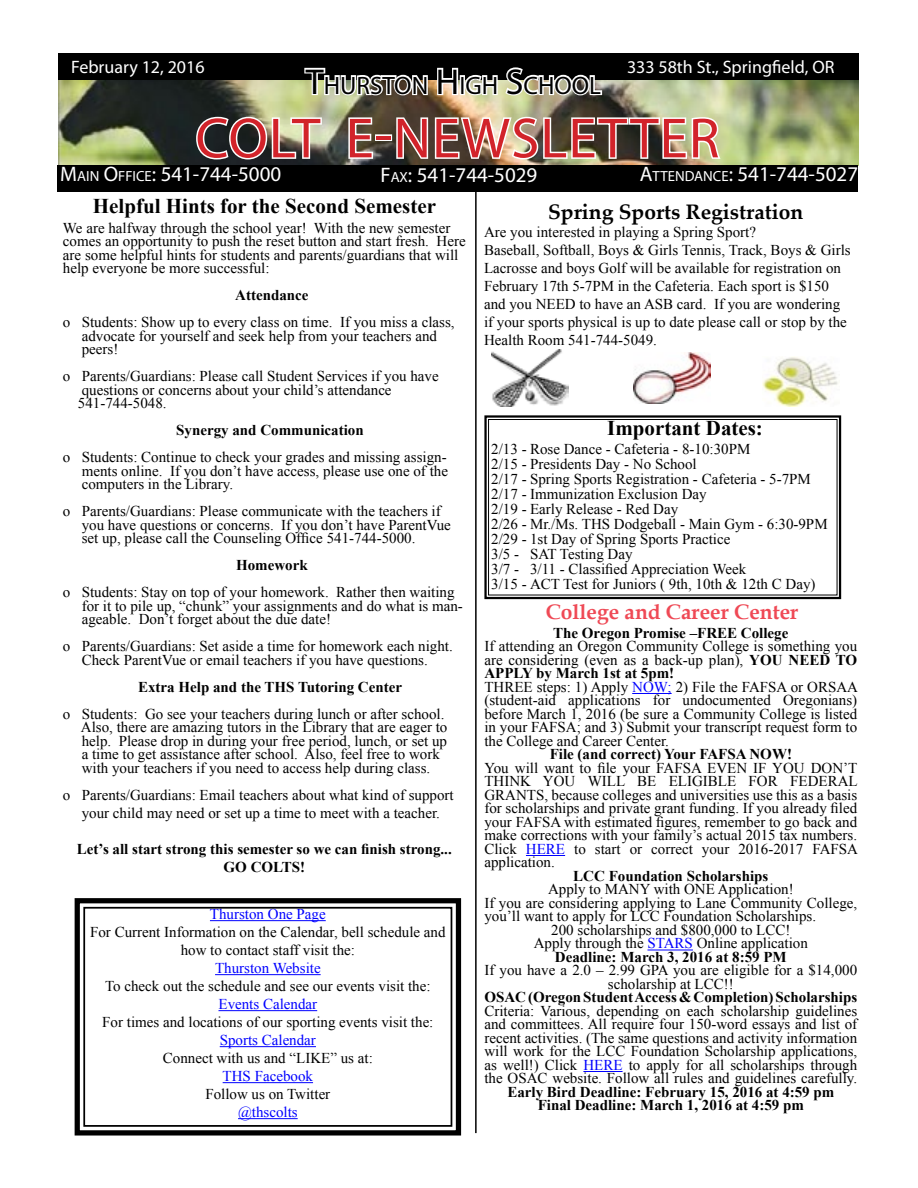
<style>
.page{position:relative;width:918px;height:1188px;background:#fff}
.page>*{position:absolute;margin:0;border:0;box-sizing:border-box;transform-origin:0 0}
.t1{font:57px "Myriad Pro";letter-spacing:.02em;color:#d2232a}
.t2{font:25.2px "Myriad Pro";color:#000}
.t3{font:21px "Myriad Pro";color:#fff}
.t4{font:700 21px "Times New Roman";color:#000}
.t5{font:700 21px "Palatino Linotype";color:#000}
.t6{font:700 21px "Book Antiqua";color:#ef4955}
.t7{font:18px "Myriad Pro";color:#fff}
.t8{font:15px/13.5px "Times New Roman";color:#000}
.t9{font:700 15px/18px "Times New Roman";color:#000;text-align:center}
.t10{font:15px "Times New Roman";color:#00f}
.s1{font-size:36px}
.s2{font-size:14.7px}
.s3{font-weight:700}
.s4{color:#00f}
</style>
<div class="page">
<hr style="left:475px;top:190px;width:2px;height:943px;background:#000">
<svg style="left:484px;top:415px;width:358px;height:185px"></svg>
<div style="left:488px;top:419px;width:349px;height:176px;border:1px solid #000"></div>
<svg style="left:74px;top:898px;width:388px;height:238px"></svg>
<div style="left:83px;top:907px;width:369px;height:220px;border:2px solid #000"></div>
<img style="left:58px;top:80px;width:800px;height:85px">
<div style="left:58px;top:53px;width:800px;height:27px;background:#000"></div>
<svg style="left:303px;top:67px;width:126px;height:31px"></svg>
<svg style="left:436px;top:67px;width:168px;height:30px"></svg>
<svg style="left:195px;top:115px;width:128px;height:46px"></svg>
<svg style="left:347px;top:116px;width:28px;height:44px"></svg>
<div style="left:375px;top:134px;width:17px;height:7px;border:3px solid #fff"></div>
<img style="left:395px;top:115px;width:328px;height:46px">
<div style="left:57px;top:165px;width:801px;height:27px;background:#000"></div>
<hr style="left:632px;top:693px;width:40px;height:1px;background:#00f">
<hr style="left:526px;top:855px;width:39px;height:1px;background:#00f">
<hr style="left:647px;top:950px;width:46px;height:1px;background:#00f">
<hr style="left:583px;top:1071px;width:40px;height:1px;background:#00f">
<img style="left:491px;top:349px;width:78px;height:58px">
<img style="left:633px;top:353px;width:78px;height:50px">
<img style="left:762px;top:356px;width:76px;height:51px">
<p class="t7" style="left:71px;top:56px;width:135px">February 12, 2016</p>
<h2 class="t2" style="left:306px;top:70px;width:297px"><span class="s1">T</span>HURSTON <span class="s1">H</span> IGH <span class="s1">S</span>CHOOL</h2>
<p class="t7" style="left:627px;top:56px;width:209px">333 58th St., Springfield, OR</p>
<h1 class="t1" style="left:196px;top:103px;width:525px">Colt E-NEWSLETTER</h1>
<h3 class="t3" style="left:60px;top:161px;width:222px">M<span class="s2">AIN</span> O<span class="s2">FFICE</span>: 541-744-5000</h3>
<h3 class="t3" style="left:381px;top:162px;width:158px">F<span class="s2">AX</span>: 541-744-5029</h3>
<h3 class="t3" style="left:640px;top:161px;width:220px">A<span class="s2">TTENDANCE</span>: 541-744-5027</h3>
<h3 class="t4" style="left:93px;top:192px;width:345px">Helpful Hints for the Second Semester</h3>
<p class="t8" style="left:63px;top:221px;width:404px">We are halfway through the school year! With the new semester comes an opportunity to push the reset button and start fresh. Here are some helpful hints for students and parents/guardians that will help everyone be more successful:</p>
<p class="t9" style="left:235px;top:286px;width:75px">Attendance</p>
<p class="t8" style="left:82px;top:315px;width:374px;text-indent:-19px">o Students: Show up to every class on time. If you miss a class, advocate for yourself and seek help from your teachers and peers!</p>
<p class="t8" style="left:78px;top:369px;width:362px;text-indent:-15px">o Parents/Guardians: Please call Student Services if you have questions or concerns about your child’s attendance<br>541-744-5048.</p>
<p class="t9" style="left:176px;top:421px;width:189px">Synergy and Communication</p>
<p class="t8" style="left:82px;top:450px;width:368px;text-align:justify;text-indent:-19px">o Students: Continue to check your grades and missing assign&shy;ments online. If you don’t have access, please use one of the computers in the Library.</p>
<p class="t8" style="left:82px;top:504px;width:371px;text-indent:-19px">o Parents/Guardians: Please communicate with the teachers if you have questions or concerns. If you don’t have ParentVue set up, please call the Counseling Office 541-744-5000.</p>
<p class="t9" style="left:236px;top:556px;width:73px">Homework</p>
<p class="t8" style="left:82px;top:585px;width:383px;text-indent:-19px">o Students: Stay on top of your homework. Rather then waiting for it to pile up, “chunk” your assignments and do what is man&shy;ageable. Don’t forget about the due date!</p>
<p class="t8" style="left:63px;top:639px;width:391px;text-align:center">o Parents/Guardians: Set aside a time for homework each night.<br>Check ParentVue or email teachers if you have questions.</p>
<p class="t9" style="left:138px;top:678px;width:265px">Extra Help and the THS Tutoring Center</p>
<p class="t8" style="left:81px;top:707px;width:368px;text-indent:-18px">o Students: Go see your teachers during lunch or after school.<br>Also, there are amazing tutors in the Library that are eager to help. Please drop in during your free period, lunch, or set up a time to get assistance after school. Also, feel free to work with your teachers if you need to access help during class.</p>
<p class="t8" style="left:63px;top:786px;width:392px;line-height:18px;text-align:center">o Parents/Guardians: Email teachers about what kind of support your child may need or set up a time to meet with a teacher.</p>
<p class="t9" style="left:77px;top:840px;width:376px">Let’s all start strong this semester so we can finish strong...<br>GO COLTS!</p>
<p class="t10" style="left:210px;top:904px;width:117px">Thurston One Page</p>
<p class="t8" style="left:90px;top:923px;width:357px;line-height:18px;text-align:center">For Current Information on the Calendar, bell schedule and how to contact staff visit the:</p>
<p class="t10" style="left:215px;top:958px;width:107px">Thurston Website</p>
<p class="t8" style="left:105px;top:979px;width:327px">To check out the schedule and see our events visit the:</p>
<p class="t10" style="left:219px;top:994px;width:100px">Events Calendar</p>
<p class="t8" style="left:102px;top:1015px;width:333px">For times and locations of our sporting events visit the:</p>
<p class="t10" style="left:220px;top:1030px;width:98px">Sports Calendar</p>
<p class="t8" style="left:163px;top:1051px;width:211px">Connect with us and “LIKE” us at:</p>
<p class="t10" style="left:223px;top:1066px;width:92px">THS Facebook</p>
<p class="t8" style="left:205px;top:1087px;width:126px">Follow us on Twitter</p>
<p class="t10" style="left:238px;top:1102px;width:61px">@thscolts</p>
<h3 class="t5" style="left:548px;top:197px;width:257px">Spring Sports Registration</h3>
<p class="t8" style="left:484px;top:223px;width:368px;line-height:18px">Are you interested in playing a Spring Sport?<br>Baseball, Softball, Boys &amp; Girls Tennis, Track, Boys &amp; Girls Lacrosse and boys Golf will be available for registration on February 17th 5-7PM in the Cafeteria. Each sport is $150 and you NEED to have an ASB card. If you are wondering if your sports physical is up to date please call or stop by the Health Room 541-744-5049.</p>
<h3 class="t4" style="left:607px;top:413px;width:157px">Important Dates:</h3>
<p class="t8" style="left:491px;top:442px;width:261px">2/13 - Rose Dance - Cafeteria - 8-10:30PM</p>
<p class="t8" style="left:491px;top:457px;width:207px">2/15 - Presidents Day - No School</p>
<p class="t8" style="left:491px;top:472px;width:321px">2/17 - Spring Sports Registration - Cafeteria - 5-7PM</p>
<p class="t8" style="left:491px;top:487px;width:217px">2/17 - Immunization Exclusion Day</p>
<p class="t8" style="left:491px;top:502px;width:189px">2/19 - Early Release - Red Day</p>
<p class="t8" style="left:491px;top:517px;width:338px">2/26 - Mr./Ms. THS Dodgeball - Main Gym - 6:30-9PM</p>
<p class="t8" style="left:491px;top:532px;width:241px">2/29 - 1st Day of Spring Sports Practice</p>
<p class="t8" style="left:530px;top:547px;width:104px">SAT Testing Day</p>
<p class="t8" style="left:530px;top:562px;width:218px">3/11 - Classified Appreciation Week</p>
<p class="t8" style="left:491px;top:577px;width:326px">3/15 - ACT Test for Juniors ( 9th, 10th &amp; 12th C Day)</p>
<p class="t8" style="left:491px;top:546px;width:29px;line-height:15px">3/5 -<br>3/7 -</p>
<h3 class="t6" style="left:546px;top:599px;width:254px">College and Career Center</h3>
<p class="t9" style="left:553px;top:623px;width:237px">The Oregon Promise –FREE College</p>
<p class="t8" style="left:484px;top:639px;width:375px">If attending an Oregon Community College is something you are considering (even as a back-up plan), <span class="s3">YOU NEED TO APPLY by March 1st at 5pm!<br></span>THREE steps: 1) Apply <span class="s4">NOW;</span> 2) File the FAFSA or ORSAA (student-aid applications for undocumented Oregonians) before March 1, 2016 (be sure a Community College is listed in your FAFSA; and 3) Submit your transcript request form to the College and Career Center.</p>
<p class="t9" style="left:550px;top:745px;width:244px">File (and correct) Your FAFSA NOW!</p>
<p class="t8" style="left:484px;top:761px;width:375px;text-align:justify">You will want to file your FAFSA EVEN IF YOU DON’T THINK YOU WILL BE ELIGIBLE FOR FEDERAL GRANTS, because colleges and universities use this as a basis for scholarships and private grant funding. If you already filed your FAFSA with estimated figures, remember to go back and make corrections with your family’s actual 2015 tax numbers.<br>Click <span class="s4">HERE</span> to start or correct your 2016-2017 FAFSA application.</p>
<p class="t9" style="left:573px;top:866px;width:197px">LCC Foundation Scholarships</p>
<p class="t8" style="left:548px;top:882px;width:247px">Apply to MANY with ONE Application!</p>
<p class="t8" style="left:484px;top:896px;width:374px">If you are considering applying to Lane Community College,</p>
<p class="t8" style="left:484px;top:909px;width:333px">you’ll want to apply for LCC Foundation Scholarships.</p>
<p class="t8" style="left:551px;top:923px;width:241px">200 scholarships and $800,000 to LCC!</p>
<p class="t8" style="left:534px;top:936px;width:276px">Apply through the <span class="s4">STARS</span> Online application</p>
<p class="t9" style="left:555px;top:947px;width:233px">Deadline: March 3, 2016 at 8:59 PM</p>
<p class="t8" style="left:484px;top:963px;width:374px;text-align:center">If you have a 2.0 – 2.99 GPA you are eligible for a $14,000 scholarship at LCC!!</p>
<p class="t9" style="left:484px;top:988px;width:374px">OSAC (Oregon Student Access &amp; Completion) Scholarships</p>
<p class="t8" style="left:484px;top:1004px;width:374px;text-align:justify">Criteria: Various, depending on each scholarship guidelines and committees. All require four 150-word essays and list of recent activities. (The same questions and activity information will work for the LCC Foundation Scholarship applications, as well!) Click <span class="s4">HERE</span> to apply for all scholarships through the OSAC website. Follow all rules and guidelines carefully.</p>
<p class="t9" style="left:507px;top:1085px;width:329px;line-height:13.5px">Early Bird Deadline: February 15, 2016 at 4:59 pm<br>Final Deadline: March 1, 2016 at 4:59 pm</p>
</div>
